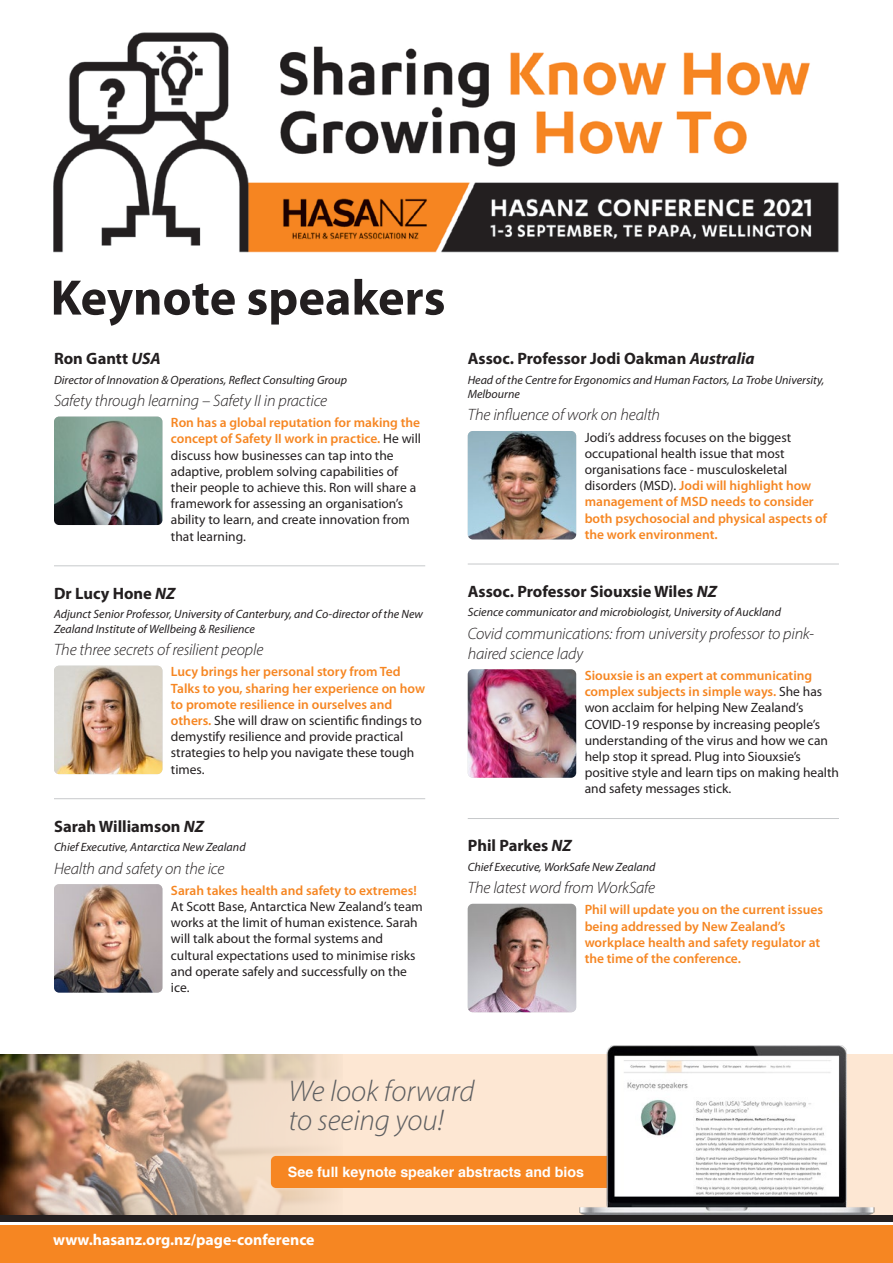
<style>
.page{position:relative;width:893px;height:1263px;background:#fff}
.page>*{position:absolute;margin:0;border:0;box-sizing:border-box;transform-origin:0 0}
.t1{font:700 50.25px "Myriad Pro";color:#231f20}
.t2{font:italic 300 30px/28.8px "Myriad Pro";color:#5d5e60}
.t3{font:italic 300 16.5px/19.8px "Myriad Pro";letter-spacing:-.01em;color:#231f20}
.t4{font:700 16.5px "Myriad Pro";color:#231f20}
.t5{font:700 15.75px "Myriad Pro";color:#fff}
.t6{font:700 14.25px "Helvetica";color:#fff}
.t7{font:13.5px/16.2px "Myriad Pro";color:#231f20}
.t8{font:600 13.5px/16.2px "Myriad Pro";color:#f68622}
.t9{font:italic 12px/14.4px "Myriad Pro";color:#231f20}
.s1{font-style:italic}
.s2{font-weight:600;color:#f68622}
</style>
<div class="page">
<div style="left:0;top:1054px;width:893px;height:209px;background:#fde7d3"></div>
<img style="left:0;top:1054px;width:342px;height:161px">
<div style="left:271px;top:1156px;width:358px;height:32px;background:#f68622;border-radius:5px"></div>
<img style="left:567px;top:1046px;width:308px;height:169px">
<svg style="left:0;top:1221px;width:893px;height:4px;background:#c8c7c7"></svg>
<div style="left:0;top:1225px;width:893px;height:38px;background:#f68622"></div>
<div style="left:0;top:1215px;width:893px;height:6px;background:#231f20"></div>
<hr style="left:54px;top:565px;width:371px;height:1px;background:#c7c9cb">
<hr style="left:54px;top:798px;width:371px;height:1px;background:#c7c9cb">
<img style="left:54px;top:417px;width:108px;height:108px">
<img style="left:54px;top:666px;width:108px;height:108px">
<img style="left:54px;top:884px;width:108px;height:108px">
<hr style="left:468px;top:564px;width:371px;height:1px;background:#c7c9cb">
<hr style="left:468px;top:818px;width:371px;height:1px;background:#c7c9cb">
<img style="left:468px;top:431px;width:108px;height:108px">
<img style="left:468px;top:669px;width:108px;height:109px">
<img style="left:468px;top:904px;width:108px;height:108px">
<img style="left:53px;top:32px;width:786px;height:221px">
<h1 class="t1" style="left:51px;top:265px;width:396px">Keynote speakers</h1>
<p class="t4" style="left:54px;top:348px;width:108px">Ron Gantt <span class="s1">USA</span></p>
<p class="t9" style="left:54px;top:372px;width:295px">Director of Innovation &amp; Operations, Reflect Consulting Group</p>
<p class="t3" style="left:54px;top:390px;width:275px">Safety through learning – Safety II in practice</p>
<p class="t7" style="left:171px;top:414px;width:252px"><span class="s2">Ron has a global reputation for making the concept of Safety II work in practice.</span> He will discuss how businesses can tap into the adaptive, problem solving capabilities of their people to achieve this. Ron will share a framework for assessing an organisation’s ability to learn, and create innovation from that learning.</p>
<p class="t4" style="left:54px;top:582px;width:123px">Dr Lucy Hone <span class="s1">NZ</span></p>
<p class="t9" style="left:54px;top:607px;width:370px">Adjunct Senior Professor, University of Canterbury, and Co-director of the New<br>Zealand Institute of Wellbeing &amp; Resilience</p>
<p class="t3" style="left:54px;top:639px;width:211px">The three secrets of resilient people</p>
<p class="t7" style="left:171px;top:663px;width:256px"><span class="s2">Lucy brings her personal story from Ted Talks to you, sharing her experience on how to promote resilience in ourselves and others.</span> She will draw on scientific findings to demystify resilience and provide practical strategies to help you navigate these tough times.</p>
<p class="t4" style="left:54px;top:815px;width:151px">Sarah Williamson <span class="s1">NZ</span></p>
<p class="t9" style="left:54px;top:840px;width:193px">Chief Executive, Antarctica New Zealand</p>
<p class="t3" style="left:54px;top:858px;width:172px">Health and safety on the ice</p>
<p class="t8" style="left:171px;top:882px;width:247px">Sarah takes health and safety to extremes!</p>
<p class="t7" style="left:171px;top:898px;width:253px">At Scott Base, Antarctica New Zealand’s team works at the limit of human existence. Sarah will talk about the formal systems and cultural expectations used to minimise risks and operate safely and successfully on the ice.</p>
<p class="t4" style="left:468px;top:348px;width:288px">Assoc. Professor Jodi Oakman <span class="s1">Australia</span></p>
<p class="t9" style="left:468px;top:372px;width:358px">Head of the Centre for Ergonomics and Human Factors, La Trobe University,<br>Melbourne</p>
<p class="t3" style="left:468px;top:405px;width:194px">The influence of work on health</p>
<p class="t7" style="left:585px;top:429px;width:244px">Jodi’s address focuses on the biggest occupational health issue that most organisations face - musculoskeletal disorders (MSD). <span class="s2">Jodi will highlight how management of MSD needs to consider both psychosocial and physical aspects of the work environment.</span></p>
<p class="t4" style="left:468px;top:581px;width:251px">Assoc. Professor Siouxsie Wiles <span class="s1">NZ</span></p>
<p class="t9" style="left:468px;top:605px;width:315px">Science communicator and microbiologist, University of Auckland</p>
<p class="t3" style="left:468px;top:623px;width:348px">Covid communications: from university professor to pink&shy;haired science lady</p>
<p class="t7" style="left:585px;top:667px;width:256px"><span class="s2">Siouxsie is an expert at communicating complex subjects in simple ways.</span> She has won acclaim for helping New Zealand’s COVID-19 response by increasing people’s understanding of the virus and how we can help stop it spread. Plug into Siouxsie’s positive style and learn tips on making health and safety messages stick.</p>
<p class="t4" style="left:468px;top:835px;width:105px">Phil Parkes <span class="s1">NZ</span></p>
<p class="t9" style="left:468px;top:859px;width:189px">Chief Executive, WorkSafe New Zealand</p>
<p class="t3" style="left:468px;top:877px;width:189px">The latest word from WorkSafe</p>
<p class="t8" style="left:585px;top:901px;width:240px">Phil will update you on the current issues being addressed by New Zealand’s workplace health and safety regulator at the time of the conference.</p>
<h2 class="t2" style="left:288px;top:1076px;width:188px">We look forward to seeing you!</h2>
<p class="t6" style="left:288px;top:1160px;width:298px">See full keynote speaker abstracts and bios</p>
<p class="t5" style="left:53px;top:1230px;width:263px">www.hasanz.org.nz/page-conference</p>
</div>
